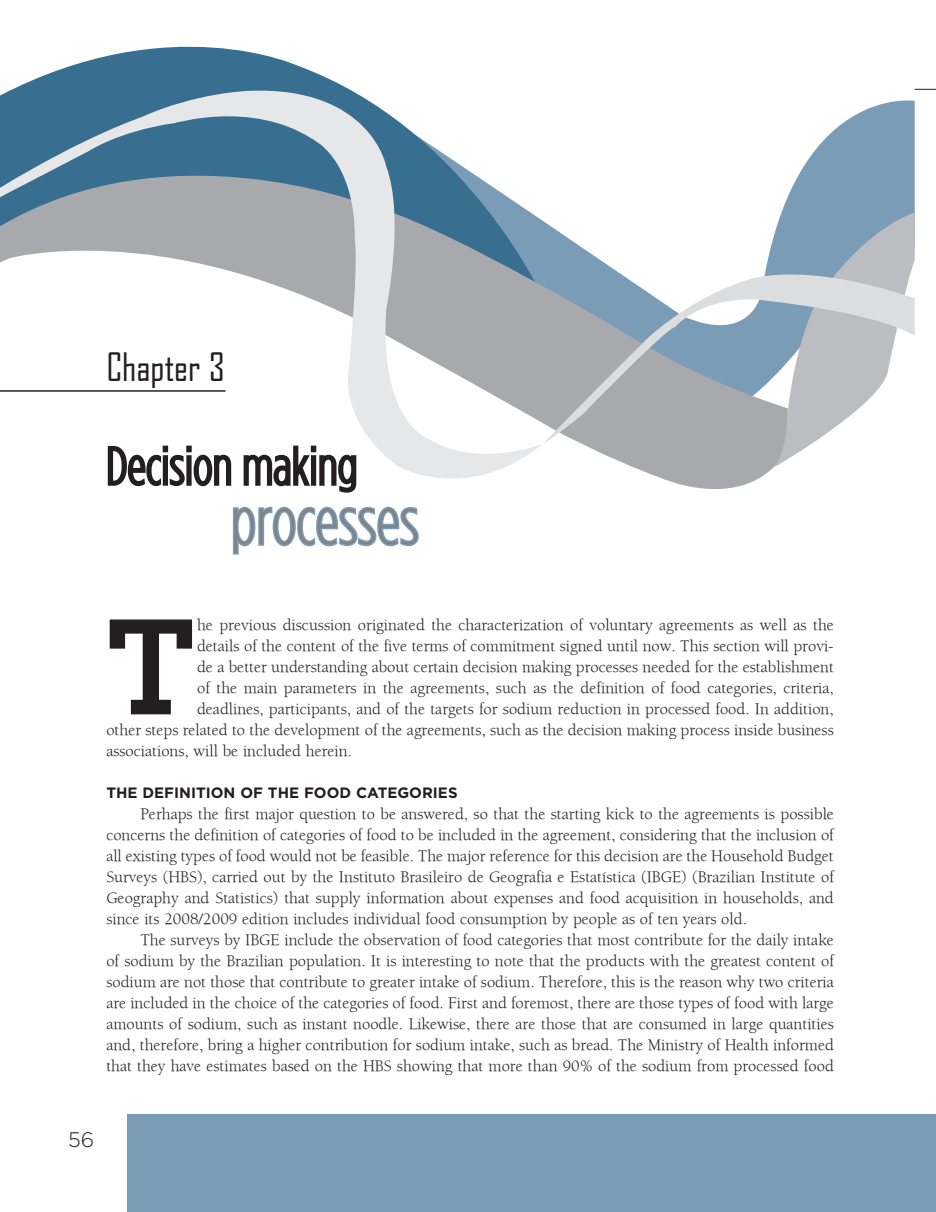
<style>
.page{position:relative;width:936px;height:1212px;background:#fff}
.page>*{position:absolute;margin:0;border:0;box-sizing:border-box;transform-origin:0 0}
.t1{font:700 144.15px "Archer";color:#231f20}
.t2{font:300 condensed 67.5px "Gotham HTF";color:#808285}
.t3{font:37.5px "Agency FB";color:#231f20}
.t4{font:300 21px "Gotham HTF";color:#231f20}
.t5{font:16.5px "Berkeley";color:#231f20}
.t6{font:700 15px "Gotham";color:#231f20}
</style>
<div class="page">
<svg style="left:788px;top:100px;width:126px;height:112px;fill:#7b9cb7"></svg>
<svg style="left:19px;top:46px;width:324px;height:40px;fill:#386e8f"></svg>
<svg style="left:788px;top:212px;width:126px;height:247px"></svg>
<svg style="left:543px;top:197px;width:245px;height:292px"></svg>
<svg style="left:0;top:86px;width:543px;height:393px"></svg>
<svg style="left:543px;top:263px;width:371px;height:181px"></svg>
<div style="left:128px;top:1114px;width:807px;height:98px;background:#7b9cb7"></div>
<svg style="left:232px;top:506px;width:187px;height:49px"></svg>
<svg style="left:106px;top:444px;width:127px;height:43px"></svg>
<svg style="left:242px;top:444px;width:116px;height:49px"></svg>
<hr style="left:0;top:390px;width:225px;height:2px;background:#231f20">
<svg style="left:915px;top:89px;width:20px;height:1px"></svg>
<p class="t3" style="left:106px;top:344px;width:120px">Chapter 3</p>
<p class="t2" style="left:231px;top:485px;width:190px">processes</p>
<p class="t1" style="left:106px;top:553px;width:90px">T</p>
<p class="t5" style="left:197px;top:616px;width:638px">he previous discussion originated the characterization of voluntary agreements as well as the</p>
<p class="t5" style="left:197px;top:637px;width:638px">details of the content of the five terms of commitment signed until now. This section will provi-</p>
<p class="t5" style="left:197px;top:658px;width:638px">de a better understanding about certain decision making processes needed for the establishment</p>
<p class="t5" style="left:197px;top:679px;width:638px">of the main parameters in the agreements, such as the definition of food categories, criteria,</p>
<p class="t5" style="left:197px;top:700px;width:638px">deadlines, participants, and of the targets for sodium reduction in processed food. In addition,</p>
<p class="t5" style="left:106px;top:721px;width:728px">other steps related to the development of the agreements, such as the decision making process inside business</p>
<p class="t5" style="left:106px;top:742px;width:247px">associations, will be included herein.</p>
<p class="t6" style="left:106px;top:784px;width:353px">THE DEFINITION OF THE FOOD CATEGORIES</p>
<p class="t5" style="left:140px;top:805px;width:695px">Perhaps the first major question to be answered, so that the starting kick to the agreements is possible</p>
<p class="t5" style="left:106px;top:826px;width:729px">concerns the definition of categories of food to be included in the agreement, considering that the inclusion of</p>
<p class="t5" style="left:106px;top:847px;width:728px">all existing types of food would not be feasible. The major reference for this decision are the Household Budget</p>
<p class="t5" style="left:106px;top:868px;width:729px">Surveys (HBS), carried out by the Instituto Brasileiro de Geografia e Estatística (IBGE) (Brazilian Institute of</p>
<p class="t5" style="left:106px;top:889px;width:729px">Geography and Statistics) that supply information about expenses and food acquisition in households, and</p>
<p class="t5" style="left:106px;top:910px;width:642px">since its 2008/2009 edition includes individual food consumption by people as of ten years old.</p>
<p class="t5" style="left:140px;top:931px;width:695px">The surveys by IBGE include the observation of food categories that most contribute for the daily intake</p>
<p class="t5" style="left:106px;top:952px;width:729px">of sodium by the Brazilian population. It is interesting to note that the products with the greatest content of</p>
<p class="t5" style="left:106px;top:973px;width:729px">sodium are not those that contribute to greater intake of sodium. Therefore, this is the reason why two criteria</p>
<p class="t5" style="left:106px;top:994px;width:729px">are included in the choice of the categories of food. First and foremost, there are those types of food with large</p>
<p class="t5" style="left:106px;top:1015px;width:729px">amounts of sodium, such as instant noodle. Likewise, there are those that are consumed in large quantities</p>
<p class="t5" style="left:106px;top:1036px;width:729px">and, therefore, bring a higher contribution for sodium intake, such as bread. The Ministry of Health informed</p>
<p class="t5" style="left:106px;top:1057px;width:729px">that they have estimates based on the HBS showing that more than 90% of the sodium from processed food</p>
<p class="t4" style="left:68px;top:1128px;width:28px">56</p>
</div>
